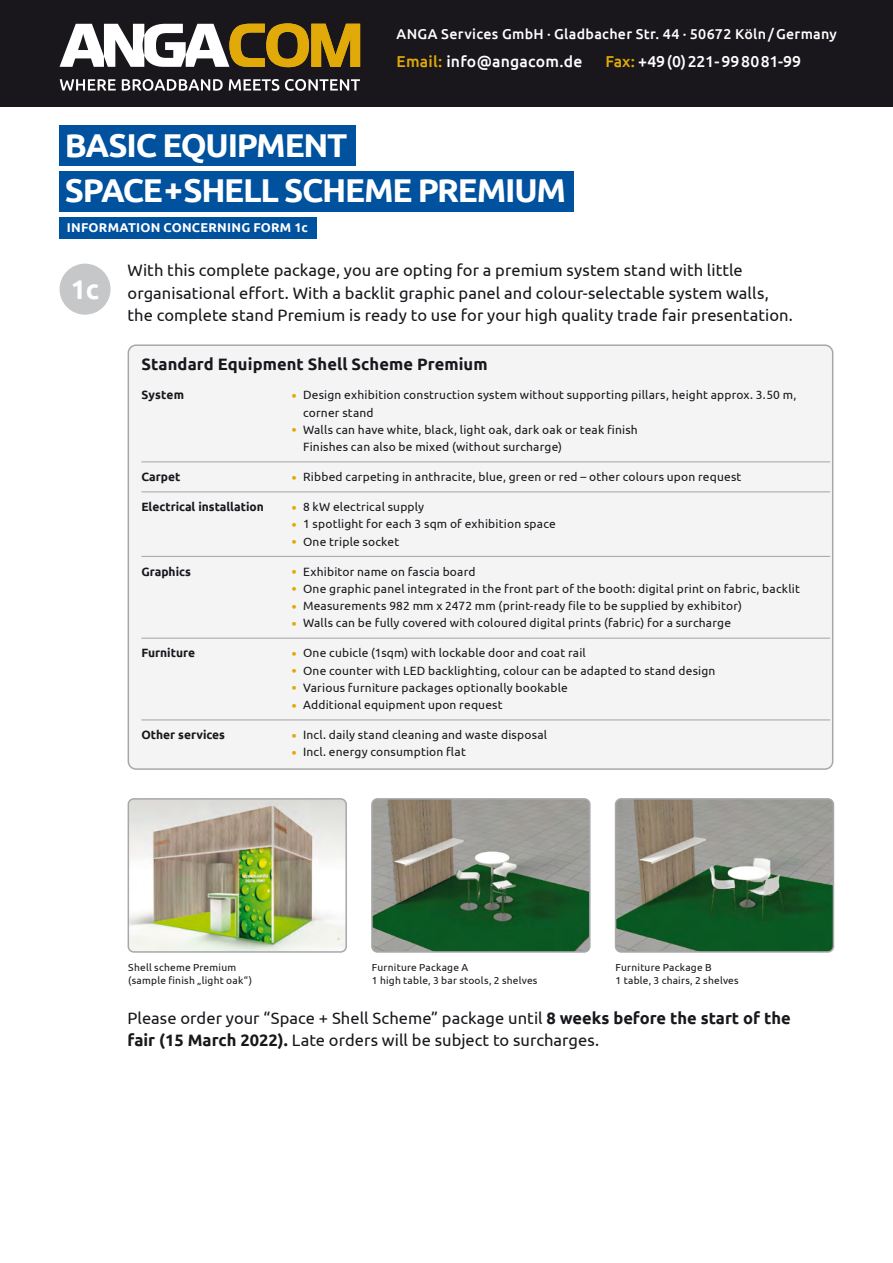
<style>
.page{position:relative;width:893px;height:1263px;background:#fff}
.page>*{position:absolute;margin:0;border:0;box-sizing:border-box;transform-origin:0 0}
.t1{font:700 33px "Ubuntu";letter-spacing:-.04em;color:#fff}
.t2{font:700 27px "Ubuntu";color:#fff}
.t3{font:16.5px/22.5px "Ubuntu";letter-spacing:.005em;color:#1a171c}
.t4{font:700 16.5px "Ubuntu";letter-spacing:.005em;color:#1a171c}
.t5{font:500 15.75px "Ubuntu";letter-spacing:.015em;color:#fff}
.t6{font:500 14.25px "Ubuntu";letter-spacing:.02em;color:#fff}
.t7{font:700 12.75px "Ubuntu";letter-spacing:.02em;color:#fff}
.t8{font:12px/17.2px "Ubuntu";letter-spacing:.015em;color:#1a171c}
.t9{font:700 12px "Ubuntu";color:#1a171c}
.t10{font:10.2px/13.5px "Ubuntu";letter-spacing:.02em;color:#1a171c}
.s1{color:#e1aa09}
.s2{font-size:15px;color:#e1aa09}
.s3{font-weight:700}
</style>
<div class="page">
<div style="left:0;top:0;width:893px;height:106px;background:#1a171c"></div>
<svg style="left:60px;top:23px;width:300px;height:45px"></svg>
<svg style="left:60px;top:79px;width:56px;height:12px"></svg>
<svg style="left:122px;top:79px;width:101px;height:12px"></svg>
<svg style="left:229px;top:79px;width:50px;height:12px"></svg>
<svg style="left:285px;top:79px;width:75px;height:12px"></svg>
<div style="left:128px;top:345px;width:705px;height:424px;background:#f4f4f5;border-radius:8px"></div>
<div style="left:128px;top:344px;width:705px;height:426px;border:2px solid #a7a8aa;border-radius:8px"></div>
<hr style="left:141px;top:461px;width:689px;height:1px;background:#a7a8aa">
<hr style="left:141px;top:491px;width:689px;height:1px;background:#a7a8aa">
<hr style="left:141px;top:556px;width:689px;height:1px;background:#a7a8aa">
<hr style="left:141px;top:638px;width:689px;height:1px;background:#a7a8aa">
<hr style="left:141px;top:719px;width:689px;height:1px;background:#a7a8aa">
<img style="left:128px;top:799px;width:216px;height:151px">
<div style="left:128px;top:798px;width:219px;height:155px;border:2px solid #a7a8aa;border-radius:6px"></div>
<img style="left:374px;top:801px;width:214px;height:149px">
<div style="left:371px;top:798px;width:220px;height:155px;border:2px solid #a7a8aa;border-radius:6px"></div>
<img style="left:618px;top:801px;width:213px;height:149px">
<div style="left:615px;top:798px;width:219px;height:155px;border:2px solid #a7a8aa;border-radius:6px"></div>
<div style="left:60px;top:171px;width:514px;height:41px;background:#00519e"></div>
<div style="left:60px;top:125px;width:296px;height:41px;background:#00519e"></div>
<div style="left:60px;top:217px;width:257px;height:21px;background:#00519e"></div>
<div style="left:60px;top:264px;width:51px;height:51px;background:#c6c7c8;border-radius:50%"></div>
<h1 class="t1" style="left:65px;top:125px;width:284px">BASIC EQUIPMENT</h1>
<p class="t6" style="left:396px;top:25px;width:442px">ANGA Services GmbH · Gladbacher Str. 44 · 50672 Köln/Germany</p>
<h3 class="t5" style="left:396px;top:51px;width:187px"><span class="s1">Email:</span> info@angacom.de</h3>
<h3 class="t5" style="left:606px;top:51px;width:197px"><span class="s1">Fax:</span> +49(0)221- 998081-99</h3>
<h1 class="t1" style="left:65px;top:171px;width:503px">SPACE+SHELL SCHEME PREMIUM</h1>
<p class="t7" style="left:67px;top:219px;width:242px">INFORMATION CONCERNING FORM 1c</p>
<h2 class="t2" style="left:71px;top:273px;width:30px">1c</h2>
<p class="t3" style="left:128px;top:259px;width:667px">With this complete package, you are opting for a premium system stand with little organisational effort. With a backlit graphic panel and colour-selectable system walls, the complete stand Premium is ready to use for your high quality trade fair presentation.</p>
<h3 class="t4" style="left:141px;top:354px;width:348px">Standard Equipment Shell Scheme Premium</h3>
<p class="t9" style="left:141px;top:388px;width:44px">System</p>
<p class="t8" style="left:303px;top:386px;width:495px;text-indent:-12px"><span class="s2">•</span> Design exhibition construction system without supporting pillars, height approx. 3.50 m, corner stand</p>
<p class="t8" style="left:303px;top:421px;width:336px;text-indent:-12px"><span class="s2">•</span> Walls can have white, black, light oak, dark oak or teak finish<br>Finishes can also be mixed (without surcharge)</p>
<p class="t9" style="left:141px;top:469px;width:41px">Carpet</p>
<p class="t8" style="left:291px;top:468px;width:452px"><span class="s2">•</span> Ribbed carpeting in anthracite, blue, green or red – other colours upon request</p>
<p class="t9" style="left:141px;top:500px;width:124px">Electrical installation</p>
<p class="t8" style="left:291px;top:498px;width:134px"><span class="s2">•</span> 8 kW electrical supply</p>
<p class="t8" style="left:291px;top:515px;width:266px"><span class="s2">•</span> 1 spotlight for each 3 sqm of exhibition space</p>
<p class="t8" style="left:291px;top:532px;width:109px"><span class="s2">•</span> One triple socket</p>
<p class="t9" style="left:141px;top:564px;width:51px">Graphics</p>
<p class="t8" style="left:291px;top:562px;width:186px"><span class="s2">•</span> Exhibitor name on fascia board</p>
<p class="t8" style="left:291px;top:580px;width:510px"><span class="s2">•</span> One graphic panel integrated in the front part of the booth: digital print on fabric, backlit</p>
<p class="t8" style="left:291px;top:597px;width:452px"><span class="s2">•</span> Measurements 982 mm x 2472 mm (print-ready file to be supplied by exhibitor)</p>
<p class="t8" style="left:291px;top:614px;width:441px"><span class="s2">•</span> Walls can be fully covered with coloured digital prints (fabric) for a surcharge</p>
<p class="t9" style="left:141px;top:646px;width:55px">Furniture</p>
<p class="t8" style="left:291px;top:644px;width:296px"><span class="s2">•</span> One cubicle (1sqm) with lockable door and coat rail</p>
<p class="t8" style="left:291px;top:661px;width:426px"><span class="s2">•</span> One counter with LED backlighting, colour can be adapted to stand design</p>
<p class="t8" style="left:291px;top:679px;width:278px"><span class="s2">•</span> Various furniture packages optionally bookable</p>
<p class="t8" style="left:291px;top:696px;width:213px"><span class="s2">•</span> Additional equipment upon request</p>
<p class="t9" style="left:141px;top:728px;width:85px">Other services</p>
<p class="t8" style="left:291px;top:726px;width:257px"><span class="s2">•</span> Incl. daily stand cleaning and waste disposal</p>
<p class="t8" style="left:291px;top:743px;width:176px"><span class="s2">•</span> Incl. energy consumption flat</p>
<p class="t10" style="left:128px;top:960px;width:125px">Shell scheme Premium (sample finish „light oak“)</p>
<p class="t10" style="left:372px;top:960px;width:167px">Furniture Package A<br>1 high table, 3 bar stools, 2 shelves</p>
<p class="t10" style="left:616px;top:960px;width:125px">Furniture Package B<br>1 table, 3 chairs, 2 shelves</p>
<h3 class="t3" style="left:128px;top:1006px;width:665px">Please order your “Space + Shell Scheme” package until <span class="s3">8 weeks before the start of the fair (15 March 2022).</span> Late orders will be subject to surcharges.</h3>
</div>
